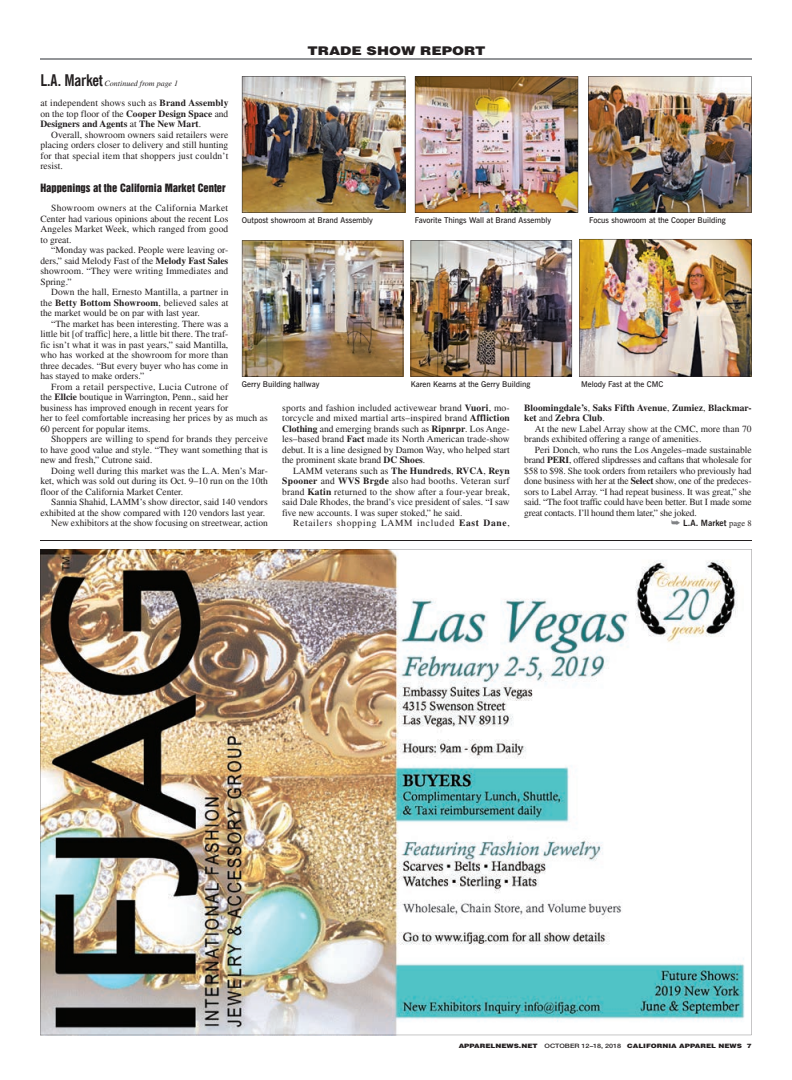
<style>
.page{position:relative;width:792px;height:1080px;background:#fff}
.page>*{position:absolute;margin:0;border:0;box-sizing:border-box;transform-origin:0 0}
.t1{font:900 12px "Helvetica";color:#231f20;scale:1.2 1}
.t2{font:10.5px "Helvetica Inserat";color:#231f20}
.t3{font:9.5px/10.5px "Times";color:#231f20;text-align:justify}
.t4{font:700 9.5px/10.5px "Times";letter-spacing:.005em;color:#231f20;text-align:justify}
.t5{font:9.5px "Times";letter-spacing:.075em;color:#231f20}
.t6{font:700 8.5px "News Gothic BT";color:#231f20}
.t7{font:600 8px "News Gothic BT";color:#231f20}
.t8{font:italic 8px "Times";color:#231f20}
.t9{font:900 6px "Helvetica";color:#231f20;scale:1.2 1}
.s1{font-family:"News Gothic BT";font-weight:700;font-style:normal;font-stretch:condensed;font-size:16px}
.s2{font-weight:400}
.s3{font-weight:700}
.s4{color:#808285}
.s5{font-family:"Times";font-weight:400}
.s6{font-family:"Helvetica Neue";font-weight:500}
</style>
<div class="page">
<hr style="left:40px;top:540px;width:711px;height:1px;background:#231f20">
<hr style="left:40px;top:59px;width:711px;height:1px;background:#939598">
<img style="left:242px;top:76px;width:163px;height:137px">
<img style="left:415px;top:76px;width:163px;height:137px">
<img style="left:588px;top:76px;width:163px;height:137px">
<img style="left:242px;top:240px;width:161px;height:137px">
<img style="left:411px;top:240px;width:161px;height:137px">
<img style="left:579px;top:239px;width:172px;height:138px">
<img style="left:40px;top:549px;width:711px;height:486px">
<p class="t8" style="left:40px;top:79px;width:139px"><span class="s1">L.A. Market</span> Continued from page 1</p>
<p class="t1" style="left:307px;top:42px;width:150px">TRADE SHOW REPORT</p>
<p class="t4" style="left:40px;top:98px;width:190px"><span class="s2">at independent shows such as</span> Brand Assembly <span class="s2">on the top floor of the</span> Cooper Design Space <span class="s2">and </span>Designers and Agents <span class="s2">at</span> The New Mart<span class="s2">.</span></p>
<p class="t3" style="left:40px;top:129px;width:189px;text-indent:11px">Overall, showroom owners said retailers were placing orders closer to delivery and still hunting for that special item that shoppers just couldn’t resist.</p>
<p class="t2" style="left:40px;top:182px;width:187px">Happenings at the California Market Center</p>
<p class="t3" style="left:40px;top:203px;width:189px;text-indent:11px">Showroom owners at the California Market Center had various opinions about the recent Los Angeles Market Week, which ranged from good to great.</p>
<p class="t3" style="left:40px;top:245px;width:189px;text-indent:11px">“Monday was packed. People were leaving or&shy;ders,” said Melody Fast of the <span class="s3">Melody Fast Sales </span>showroom. “They were writing Immediates and Spring.”</p>
<p class="t3" style="left:40px;top:287px;width:190px;text-indent:11px">Down the hall, Ernesto Mantilla, a partner in the <span class="s3">Betty Bottom Showroom</span>, believed sales at the market would be on par with last year.</p>
<p class="t3" style="left:40px;top:318px;width:189px;text-indent:11px">“The market has been interesting. There was a little bit [of traffic] here, a little bit there. The traf&shy;fic isn’t what it was in past years,” said Mantilla, who has worked at the showroom for more than three decades. “But every buyer who has come in has stayed to make orders.”</p>
<p class="t3" style="left:40px;top:381px;width:229px;text-align:left;text-indent:11px">From a retail perspective, Lucia Cutrone of<br>the <span class="s3">Ellcie</span> boutique in Warrington, Penn., said her<br>business has improved enough in recent years for<br>her to feel comfortable increasing her prices by as much as 60 percent for popular items.</p>
<p class="t3" style="left:40px;top:434px;width:229px;text-indent:11px">Shoppers are willing to spend for brands they perceive to have good value and style. “They want something that is new and fresh,” Cutrone said.</p>
<p class="t3" style="left:40px;top:465px;width:229px;text-indent:11px">Doing well during this market was the L.A. Men’s Mar&shy;ket, which was sold out during its Oct. 9–10 run on the 10th floor of the California Market Center.</p>
<p class="t3" style="left:40px;top:497px;width:229px;text-align:right">Sannia Shahid, LAMM’s show director, said 140 vendors exhibited at the show compared with 120 vendors last year.<br>New exhibitors at the show focusing on streetwear, action</p>
<p class="t7" style="left:242px;top:216px;width:133px">Outpost showroom at Brand Assembly</p>
<p class="t7" style="left:415px;top:216px;width:138px">Favorite Things Wall at Brand Assembly</p>
<p class="t7" style="left:589px;top:216px;width:138px">Focus showroom at the Cooper Building</p>
<p class="t7" style="left:411px;top:380px;width:121px">Karen Kearns at the Gerry Building</p>
<p class="t7" style="left:581px;top:380px;width:84px">Melody Fast at the CMC</p>
<p class="t7" style="left:242px;top:380px;width:79px">Gerry Building hallway</p>
<p class="t4" style="left:524px;top:402px;width:229px">Bloomingdale’s<span class="s2">,</span> Saks Fifth Avenue<span class="s2">,</span> Zumiez<span class="s2">,</span> Blackmar&shy;ket <span class="s2">and</span> Zebra Club<span class="s2">.</span></p>
<p class="t3" style="left:524px;top:423px;width:229px;text-indent:11px">At the new Label Array show at the CMC, more than 70 brands exhibited offering a range of amenities.</p>
<p class="t3" style="left:524px;top:444px;width:229px;text-indent:11px">Peri Donch, who runs the Los Angeles–made sustainable brand <span class="s3">PERI</span>, offered slipdresses and caftans that wholesale for $58 to $98. She took orders from retailers who previously had done business with her at the <span class="s3">Select</span> show, one of the predeces&shy;sors to Label Array. “I had repeat business. It was great,” she said. “The foot traffic could have been better. But I made some great contacts. I’ll hound them later,” she joked.</p>
<p class="t3" style="left:282px;top:402px;width:229px">sports and fashion included activewear brand <span class="s3">Vuori</span>, mo&shy;torcycle and mixed martial arts–inspired brand <span class="s3">Affliction Clothing</span> and emerging brands such as <span class="s3">Ripnrpr</span>. Los Ange&shy;les–based brand <span class="s3">Fact</span> made its North American trade-show debut. It is a line designed by Damon Way, who helped start the prominent skate brand <span class="s3">DC Shoes</span>.</p>
<p class="t3" style="left:282px;top:465px;width:229px;text-indent:11px">LAMM veterans such as <span class="s3">The Hundreds</span>, <span class="s3">RVCA</span>, <span class="s3">Reyn Spooner</span> and <span class="s3">WVS Brgde</span> also had booths. Veteran surf brand <span class="s3">Katin</span> returned to the show after a four-year break, said Dale Rhodes, the brand’s vice president of sales. “I saw five new accounts. I was super stoked,” he said.</p>
<p class="t5" style="left:293px;top:518px;width:218px">Retailers shopping LAMM included <span class="s3">East Dane</span>,</p>
<p class="t6" style="left:671px;top:518px;width:82px"><span class="s4">➥</span> L.A. Market <span class="s5">page 8</span></p>
<p class="t9" style="left:459px;top:1042px;width:246px">APPARELNEWS.NET <span class="s6">OCTOBER 12–18, 2018</span> CALIFORNIA APPAREL NEWS 7</p>
</div>
